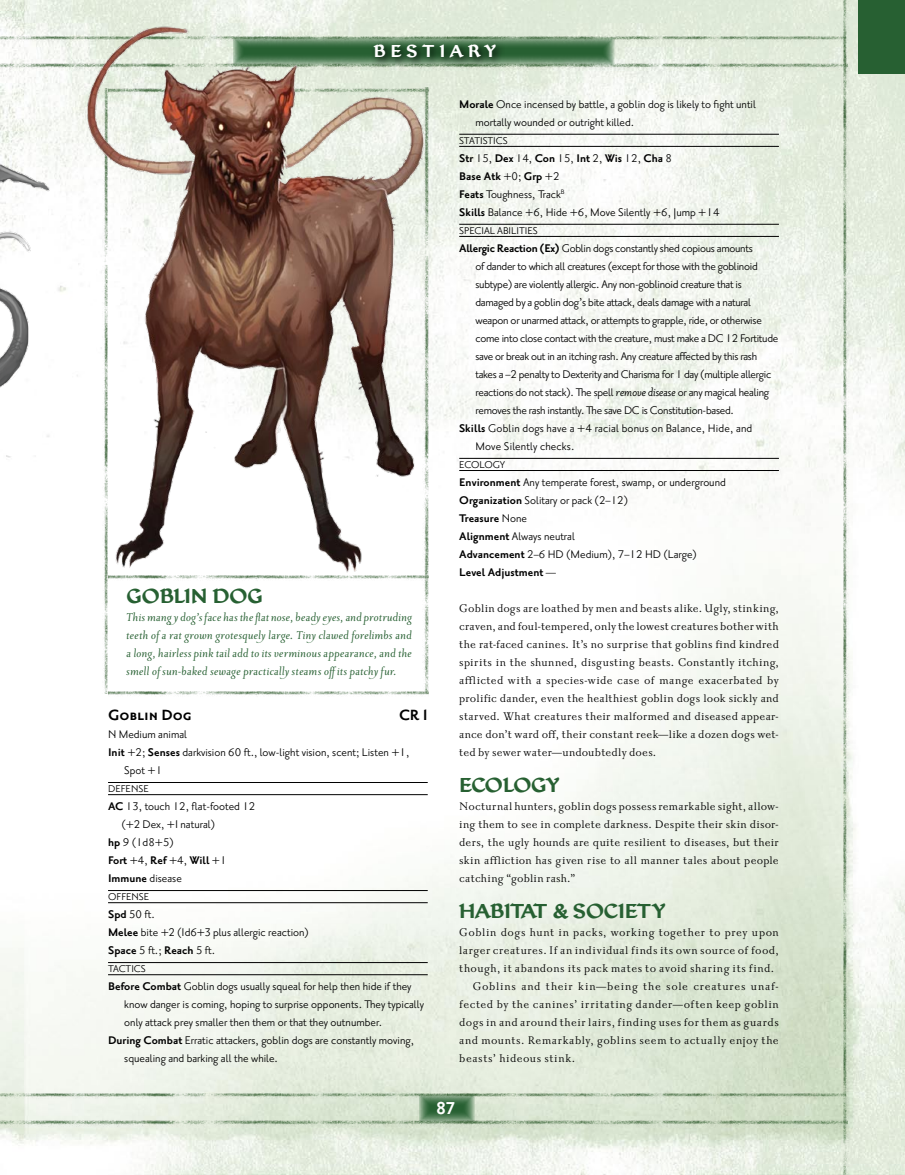
<style>
.page{position:relative;width:905px;height:1175px;background:#fff}
.page>*{position:absolute;margin:0;border:0;box-sizing:border-box;transform-origin:0 0}
.t1{font:700 21px "Jubilee";color:#276032}
.t2{font:700 21px "Priori Sans OT";color:#fff}
.t3{font:700 18px "Priori Sans OT";color:#000}
.t4{font:700 18px "Jubilee";color:#fff}
.t5{font:13.5px/18px "Priori Serif OT";letter-spacing:.035em;color:#000;text-align:justify}
.t6{font:13.5px/18px "Priori Sans OT";color:#000}
.t7{font:13.5px "Priori Sans OT";letter-spacing:-.02em;color:#000}
.t8{font:italic 13.5px/18px "Priori Serif OT";letter-spacing:.005em;color:#276032;text-align:justify}
.t9{font:13.5px "Priori Serif OT";letter-spacing:.055em;color:#000}
.t10{font:700 13.5px "Priori Sans OT";color:#000}
.t11{font:12px "Priori Sans OT";color:#000}
.s1{font-weight:700}
.s2{font-weight:400}
.s3{font-style:italic}
</style>
<div class="page">
<img style="left:0;top:0;width:904px;height:1174px">
<svg style="left:418px;top:1102px;width:56px;height:12px"></svg>
<svg style="left:428px;top:39px;width:476px;height:50px;fill:#e3ebdc"></svg>
<img style="left:837px;top:0;width:15px;height:1174px">
<div style="left:858px;top:0;width:46px;height:73px;background:#276032"></div>
<img style="left:428px;top:30px;width:417px;height:16px">
<img style="left:428px;top:58px;width:419px;height:15px">
<img style="left:0;top:1087px;width:845px;height:15px">
<img style="left:0;top:1114px;width:847px;height:16px">
<img style="left:108px;top:685px;width:320px;height:16px">
<img style="left:98px;top:584px;width:16px;height:109px">
<img style="left:418px;top:87px;width:16px;height:606px">
<img style="left:108px;top:584px;width:320px;height:1px">
<img style="left:78px;top:0;width:350px;height:584px">
<img style="left:0;top:2px;width:93px;height:558px">
<hr style="left:108px;top:782px;width:320px;height:1px;background:#000">
<hr style="left:108px;top:794px;width:320px;height:1px;background:#000">
<hr style="left:108px;top:890px;width:320px;height:1px;background:#000">
<hr style="left:108px;top:902px;width:320px;height:1px;background:#000">
<hr style="left:108px;top:962px;width:320px;height:1px;background:#000">
<hr style="left:108px;top:974px;width:320px;height:1px;background:#000">
<hr style="left:459px;top:134px;width:319px;height:1px;background:#000">
<hr style="left:459px;top:146px;width:319px;height:1px;background:#000">
<hr style="left:459px;top:224px;width:319px;height:1px;background:#000">
<hr style="left:459px;top:236px;width:319px;height:1px;background:#000">
<hr style="left:459px;top:458px;width:319px;height:1px;background:#000">
<hr style="left:459px;top:470px;width:319px;height:1px;background:#000">
<h2 class="t4" style="left:374px;top:41px;width:31px">B ESTI</h2>
<h2 class="t4" style="left:450px;top:41px;width:47px">ARY</h2>
<h1 class="t1" style="left:127px;top:584px;width:138px">GOBLIN DOG</h1>
<p class="t8" style="left:127px;top:609px;width:287px">This mang y dog’s face has the flat nose, beady eyes, and protruding teeth of a rat grown grotesquely large. Tiny clawed forelimbs and a long, hairless pink tail add to its verminous appearance, and the smell of sun-baked sewage practically steams offits patchy fur.</p>
<h2 class="t3" style="left:108px;top:707px;width:85px">Goblin Dog</h2>
<h2 class="t3" style="left:399px;top:707px;width:30px">CR 1</h2>
<p class="t6" style="left:108px;top:726px;width:81px">N Medium animal</p>
<p class="t6" style="left:108px;top:744px;width:303px"><span class="s1">Init</span> +2; <span class="s1">Senses</span> darkvision 60 ft., low-light vision, scent; Listen +1,</p>
<p class="t6" style="left:124px;top:762px;width:40px">Spot +1</p>
<p class="t11" style="left:108px;top:783px;width:24px">Defense</p>
<p class="t6" style="left:108px;top:798px;width:149px"><span class="s1">AC</span> 13, touch 12, flat-footed 12</p>
<p class="t6" style="left:122px;top:816px;width:95px">(+2 Dex, +1 natural)</p>
<p class="t6" style="left:108px;top:834px;width:67px"><span class="s1">hp</span> 9 (1d8+5)</p>
<p class="t10" style="left:108px;top:854px;width:120px">Fort <span class="s2">+4,</span> Ref <span class="s2">+4,</span> Will <span class="s2">+1</span></p>
<p class="t6" style="left:108px;top:870px;width:75px"><span class="s1">Immune</span> disease</p>
<p class="t11" style="left:108px;top:891px;width:25px">Offense</p>
<p class="t6" style="left:108px;top:906px;width:202px"><span class="s1">Spd</span> 50 ft.<br><span class="s1">Melee</span> bite +2 (1d6+3 plus allergic reaction)<br><span class="s1">Space</span> 5 ft.; <span class="s1">Reach</span> 5 ft.</p>
<p class="t11" style="left:108px;top:963px;width:33px">Tactics</p>
<p class="t6" style="left:108px;top:978px;width:305px"><span class="s1">Before Combat</span> Goblin dogs usually squeal for help then hide if they</p>
<p class="t6" style="left:124px;top:996px;width:301px">know danger is coming, hoping to surprise opponents. They typically</p>
<p class="t6" style="left:124px;top:1014px;width:259px">only attack prey smaller then them or that they outnumber.</p>
<p class="t6" style="left:108px;top:1032px;width:307px"><span class="s1">During Combat</span> Erratic attackers, goblin dogs are constantly moving,</p>
<p class="t6" style="left:124px;top:1050px;width:155px">squealing and barking all the while.</p>
<p class="t6" style="left:475px;top:96px;width:282px;text-indent:-16px"><span class="s1">Morale</span> Once incensed by battle, a goblin dog is likely to fight until mortally wounded or outright killed.</p>
<p class="t11" style="left:459px;top:135px;width:44px">Statistics</p>
<p class="t6" style="left:459px;top:150px;width:262px"><span class="s1">Str</span> 15, <span class="s1">Dex</span> 14, <span class="s1">Con</span> 15, <span class="s1">Int</span> 2, <span class="s1">Wis</span> 12, <span class="s1">Cha</span> 8<br><span class="s1">Base Atk</span> +0; <span class="s1">Grp</span> +2<br><span class="s1">Feats</span> Toughness, Track<sup>B<br></sup><span class="s1">Skills</span> Balance +6, Hide +6, Move Silently +6, Jump +14</p>
<p class="t11" style="left:459px;top:225px;width:80px">Spec ial ABI LITI ES</p>
<p class="t7" style="left:459px;top:242px;width:295px"><span class="s1">Allergic Reaction (Ex)</span> Goblin dogs constantly shed copious amounts</p>
<p class="t7" style="left:475px;top:260px;width:284px">of dander to which all creatures (except for those with the goblinoid</p>
<p class="t7" style="left:475px;top:278px;width:268px">subtype) are violently allergic. Any non-goblinoid creature that is</p>
<p class="t7" style="left:475px;top:296px;width:277px">damaged by a goblin dog’s bite attack, deals damage with a natural</p>
<p class="t7" style="left:475px;top:314px;width:288px">weapon or unarmed attack, or attempts to grapple, ride, or otherwise</p>
<p class="t7" style="left:475px;top:332px;width:304px">come into close contact with the creature, must make a DC 12 Fortitude</p>
<p class="t7" style="left:475px;top:350px;width:283px">save or break out in an itching rash. Any creature affected by this rash</p>
<p class="t7" style="left:475px;top:368px;width:297px">takes a –2 penalty to Dexterity and Charisma for 1 day (multiple allergic</p>
<p class="t7" style="left:475px;top:386px;width:295px">reactions do not stack). The spell <span class="s3">remove disease</span> or any magical healing</p>
<p class="t7" style="left:475px;top:404px;width:260px">removes the rash instantly. The save DC is Constitution-based.</p>
<p class="t6" style="left:459px;top:420px;width:294px"><span class="s1">Skills</span> Goblin dogs have a +4 racial bonus on Balance, Hide, and</p>
<p class="t6" style="left:475px;top:438px;width:100px">Move Silently checks.</p>
<p class="t11" style="left:459px;top:459px;width:13px">Ecolog</p>
<p class="t11" style="left:499px;top:459px;width:7px">y</p>
<p class="t6" style="left:459px;top:474px;width:268px"><span class="s1">Environment</span> Any temperate forest, swamp, or underground <span class="s1">Organization</span> Solitary or pack (2–12)<br><span class="s1">Treasure</span> None<br><span class="s1">Alignment</span> Always neutral<br><span class="s1">Advancement</span> 2–6 HD (Medium), 7–12 HD (Large)<br><span class="s1">Level Adjustment</span> —</p>
<p class="t5" style="left:459px;top:600px;width:321px">Goblin dogs are loathed by men and beasts alike. Ugly, stinking, craven, and foul-tempered, only the lowest creatures bother with the rat-faced canines. It’s no surprise that goblins find kindred spirits in the shunned, disgusting beasts. Constantly itching, afflicted with a species-wide case of mange exacerbated by prolific dander, even the healthiest goblin dogs look sickly and starved. What creatures their malformed and diseased appear&shy;ance don’t ward off, their constant reek—like a dozen dogs wet&shy;ted by sewer water—undoubtedly does.</p>
<h1 class="t1" style="left:459px;top:773px;width:102px">ECOLOGY</h1>
<p class="t5" style="left:459px;top:798px;width:321px">Nocturnal hunters, goblin dogs possess remarkable sight, allow&shy;ing them to see in complete darkness. Despite their skin disor&shy;ders, the ugly hounds are quite resilient to diseases, but their skin affliction has given rise to all manner tales about people catching “goblin rash.”</p>
<h1 class="t1" style="left:459px;top:899px;width:16px">HAB</h1>
<h1 class="t1" style="left:504px;top:899px;width:163px">ITAT &amp; SOCIETY</h1>
<p class="t5" style="left:459px;top:924px;width:321px">Goblin dogs hunt in packs, working together to prey upon</p>
<p class="t5" style="left:459px;top:942px;width:321px">larger creatures. If an individual finds its own source of food,</p>
<p class="t5" style="left:459px;top:960px;width:316px">though, it abandons its pack mates to avoid sharing its find.</p>
<p class="t9" style="left:472px;top:980px;width:308px">Goblins and their kin—being the sole creatures unaf-</p>
<p class="t5" style="left:459px;top:996px;width:321px">fected by the canines’ irritating dander—often keep goblin</p>
<p class="t5" style="left:459px;top:1014px;width:321px">dogs in and around their lairs, finding uses for them as guards</p>
<p class="t5" style="left:459px;top:1032px;width:321px">and mounts. Remarkably, goblins seem to actually enjoy the</p>
<p class="t5" style="left:459px;top:1050px;width:117px">beasts’ hideous stink.</p>
<h1 class="t2" style="left:436px;top:1098px;width:20px">87</h1>
</div>
